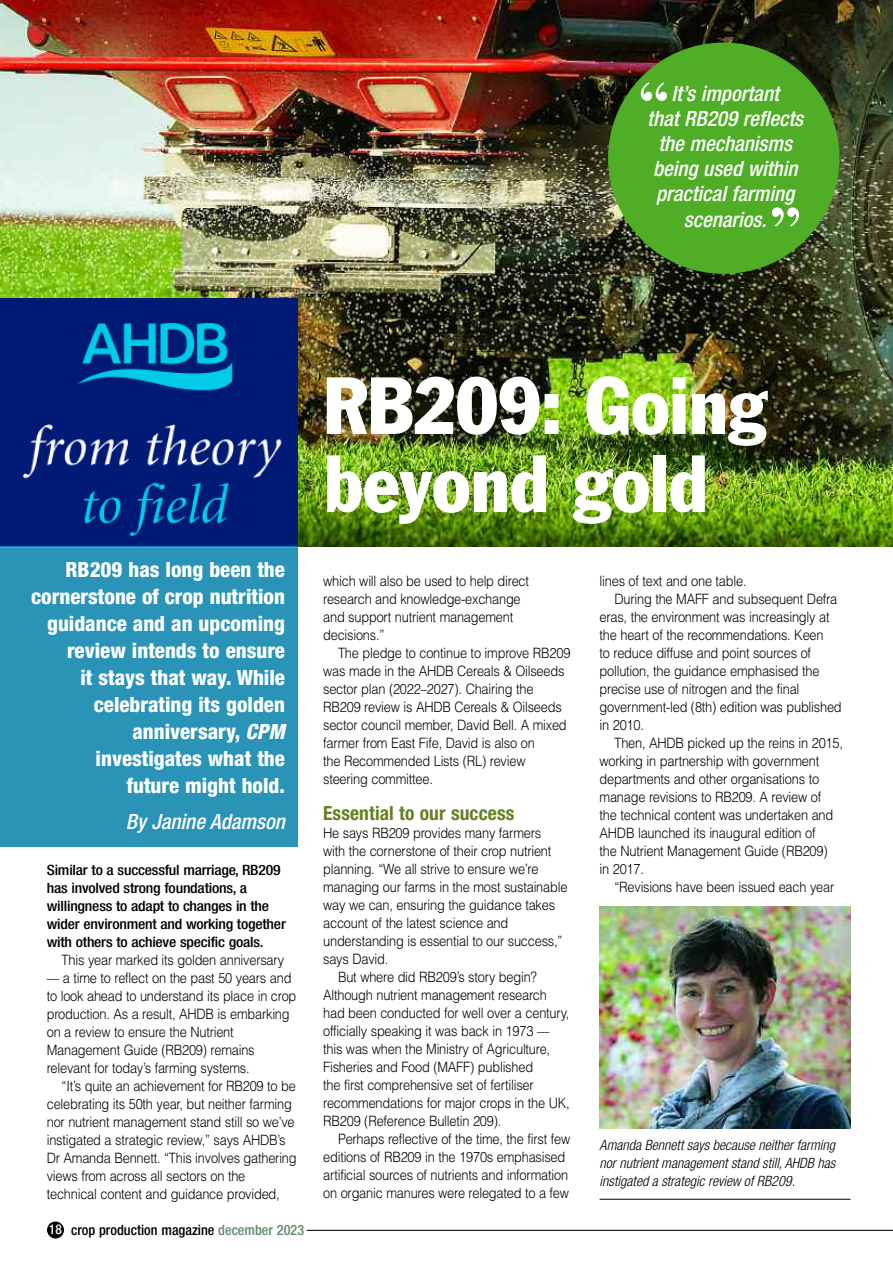
<style>
.page{position:relative;width:893px;height:1263px;background:#fff}
.page>*{position:absolute;margin:0;border:0;box-sizing:border-box;transform-origin:0 0}
.t1{font:condensed 79.5px/78px "Franklin Gothic";color:#fff}
.t2{font:700 58.95px "Bodoni BT";color:#fff}
.t3{font:700 57px "Bodoni BT";color:#fff}
.t4{font:800 condensed 21px/27px "Helvetica Neue";color:#fff;text-align:right}
.t5{font:italic 500 condensed 21px/25.2px "Helvetica Neue";color:#fff;text-align:center}
.t6{font:700 condensed 19.5px "Helvetica Neue";letter-spacing:.005em;color:#648022}
.t7{font:300 14.25px/18px "Helvetica";letter-spacing:-.015em;color:#000;scale:.9 1}
.t8{font:500 condensed 14.25px/18px "Helvetica Neue";letter-spacing:-.015em;color:#000;scale:1.1 1}
.t9{font:italic 300 condensed 14.25px/18px "Helvetica Neue";color:#000;text-align:justify}
.t10{font:500 condensed 14.25px "Helvetica Neue";letter-spacing:-.015em;color:#000}
.s1{font-style:italic}
.s2{font-size:13.5px;color:#fff}
.s3{color:#60896c}
</style>
<div class="page">
<img style="left:600px;top:907px;width:250px;height:221px">
<hr style="left:600px;top:1199px;width:250px;height:1px;background:#000">
<img style="left:0;top:0;width:893px;height:546px">
<img style="left:0;top:299px;width:298px;height:249px">
<div style="left:0;top:548px;width:298px;height:298px;background:#2994b8"></div>
<div style="left:608px;top:43px;width:231px;height:231px;background:#50ad26;border-radius:50%"></div>
<div style="left:47px;top:1221px;width:17px;height:17px;background:#000;border-radius:50%"></div>
<hr style="left:307px;top:1230px;width:586px;height:1px;background:#000">
<h3 class="t3" style="left:637px;top:83px;width:34px">“</h3>
<h3 class="t5" style="left:647px;top:82px;width:157px">It’s important<br>that RB209 reflects the mechanisms being used within practical farming scenarios.</h3>
<h2 class="t2" style="left:768px;top:208px;width:35px">”</h2>
<h3 class="t4" style="left:31px;top:558px;width:255px">RB209 has long been the cornerstone of crop nutrition guidance and an upcoming review intends to ensure<br>it stays that way. While celebrating its golden anniversary, <span class="s1">CPM </span>investigates what the<br>future might hold.</h3>
<h3 class="t5" style="left:126px;top:810px;width:161px">By Janine Adamson</h3>
<p class="t8" style="left:47px;top:862px;width:219px">Similar to a successful marriage, RB209 has involved strong foundations, a willingness to adapt to changes in the wider environment and working together with others to achieve specific goals.</p>
<p class="t7" style="left:47px;top:950px;width:279px;text-indent:15px">This year marked its golden anniversary –– a time to reflect on the past 50 years and to look ahead to understand its place in crop production. As a result, AHDB is embarking on a review to ensure the Nutrient Management Guide (RB209) remains relevant for today’s farming systems.</p>
<p class="t7" style="left:47px;top:1076px;width:279px;text-indent:15px">“It’s quite an achievement for RB209 to be celebrating its 50th year, but neither farming nor nutrient management stand still so we’ve instigated a strategic review,” says AHDB’s Dr Amanda Bennett. “This involves gathering views from across all sectors on the technical content and guidance provided,</p>
<p class="t10" style="left:49px;top:1225px;width:257px"><span class="s2">18</span> crop production magazine <span class="s3">december 2023</span></p>
<h1 class="t1" style="left:323px;top:373px;width:445px">RB209: Going beyond gold</h1>
<p class="t7" style="left:323px;top:572px;width:230px">which will also be used to help direct research and knowledge-exchange and support nutrient management decisions.”</p>
<p class="t7" style="left:323px;top:644px;width:276px;text-indent:15px">The pledge to continue to improve RB209 was made in the AHDB Cereals &amp; Oilseeds sector plan (2022–2027). Chairing the RB209 review is AHDB Cereals &amp; Oilseeds sector council member, David Bell. A mixed farmer from East Fife, David is also on<br>the Recommended Lists (RL) review steering committee.</p>
<h3 class="t6" style="left:323px;top:806px;width:193px">Essential to our success</h3>
<p class="t7" style="left:323px;top:824px;width:244px">He says RB209 provides many farmers</p>
<p class="t7" style="left:323px;top:842px;width:255px">with the cornerstone of their crop nutrient</p>
<p class="t7" style="left:323px;top:860px;width:241px">planning. “We all strive to ensure we’re</p>
<p class="t7" style="left:323px;top:878px;width:273px">managing our farms in the most sustainable</p>
<p class="t7" style="left:323px;top:896px;width:259px">way we can, ensuring the guidance takes</p>
<p class="t7" style="left:323px;top:914px;width:207px">account of the latest science and</p>
<p class="t7" style="left:323px;top:932px;width:267px">understanding is essential to our success,”</p>
<p class="t7" style="left:323px;top:950px;width:74px">says David.</p>
<p class="t7" style="left:338px;top:968px;width:223px">But where did RB209’s story begin?</p>
<p class="t7" style="left:323px;top:986px;width:250px">Although nutrient management research</p>
<p class="t7" style="left:323px;top:1004px;width:275px">had been conducted for well over a century,</p>
<p class="t7" style="left:323px;top:1022px;width:253px">officially speaking it was back in 1973 ––</p>
<p class="t7" style="left:323px;top:1040px;width:254px">this was when the Ministry of Agriculture,</p>
<p class="t7" style="left:323px;top:1058px;width:235px">Fisheries and Food (MAFF) published</p>
<p class="t7" style="left:323px;top:1076px;width:235px">the first comprehensive set of fertiliser</p>
<p class="t7" style="left:323px;top:1094px;width:275px">recommendations for major crops in the UK,</p>
<p class="t7" style="left:323px;top:1112px;width:200px">RB209 (Reference Bulletin 209).</p>
<p class="t7" style="left:338px;top:1130px;width:260px">Perhaps reflective of the time, the first few</p>
<p class="t7" style="left:323px;top:1148px;width:271px">editions of RB209 in the 1970s emphasised</p>
<p class="t7" style="left:323px;top:1166px;width:274px">artificial sources of nutrients and information</p>
<p class="t7" style="left:323px;top:1184px;width:275px">on organic manures were relegated to a few</p>
<p class="t7" style="left:600px;top:572px;width:165px">lines of text and one table.</p>
<p class="t7" style="left:614px;top:590px;width:249px">During the MAFF and subsequent Defra</p>
<p class="t7" style="left:600px;top:608px;width:257px">eras, the environment was increasingly at</p>
<p class="t7" style="left:600px;top:626px;width:250px">the heart of the recommendations. Keen</p>
<p class="t7" style="left:600px;top:644px;width:237px">to reduce diffuse and point sources of</p>
<p class="t7" style="left:600px;top:662px;width:246px">pollution, the guidance emphasised the</p>
<p class="t7" style="left:600px;top:680px;width:224px">precise use of nitrogen and the final</p>
<p class="t7" style="left:600px;top:698px;width:271px">government-led (8th) edition was published</p>
<p class="t7" style="left:600px;top:716px;width:51px">in 2010.</p>
<p class="t7" style="left:614px;top:734px;width:255px">Then, AHDB picked up the reins in 2015,</p>
<p class="t7" style="left:600px;top:752px;width:246px">working in partnership with government</p>
<p class="t7" style="left:600px;top:770px;width:245px">departments and other organisations to</p>
<p class="t7" style="left:600px;top:788px;width:248px">manage revisions to RB209. A review of</p>
<p class="t7" style="left:600px;top:806px;width:261px">the technical content was undertaken and</p>
<p class="t7" style="left:600px;top:824px;width:242px">AHDB launched its inaugural edition of</p>
<p class="t7" style="left:600px;top:842px;width:255px">the Nutrient Management Guide (RB209)</p>
<p class="t7" style="left:600px;top:860px;width:51px">in 2017.</p>
<p class="t7" style="left:614px;top:878px;width:246px">“Revisions have been issued each year</p>
<p class="t9" style="left:600px;top:1137px;width:237px">Amanda Bennett says because neither farming nor nutrient management stand still, AHDB has instigated a strategic review of RB209.</p>
</div>
